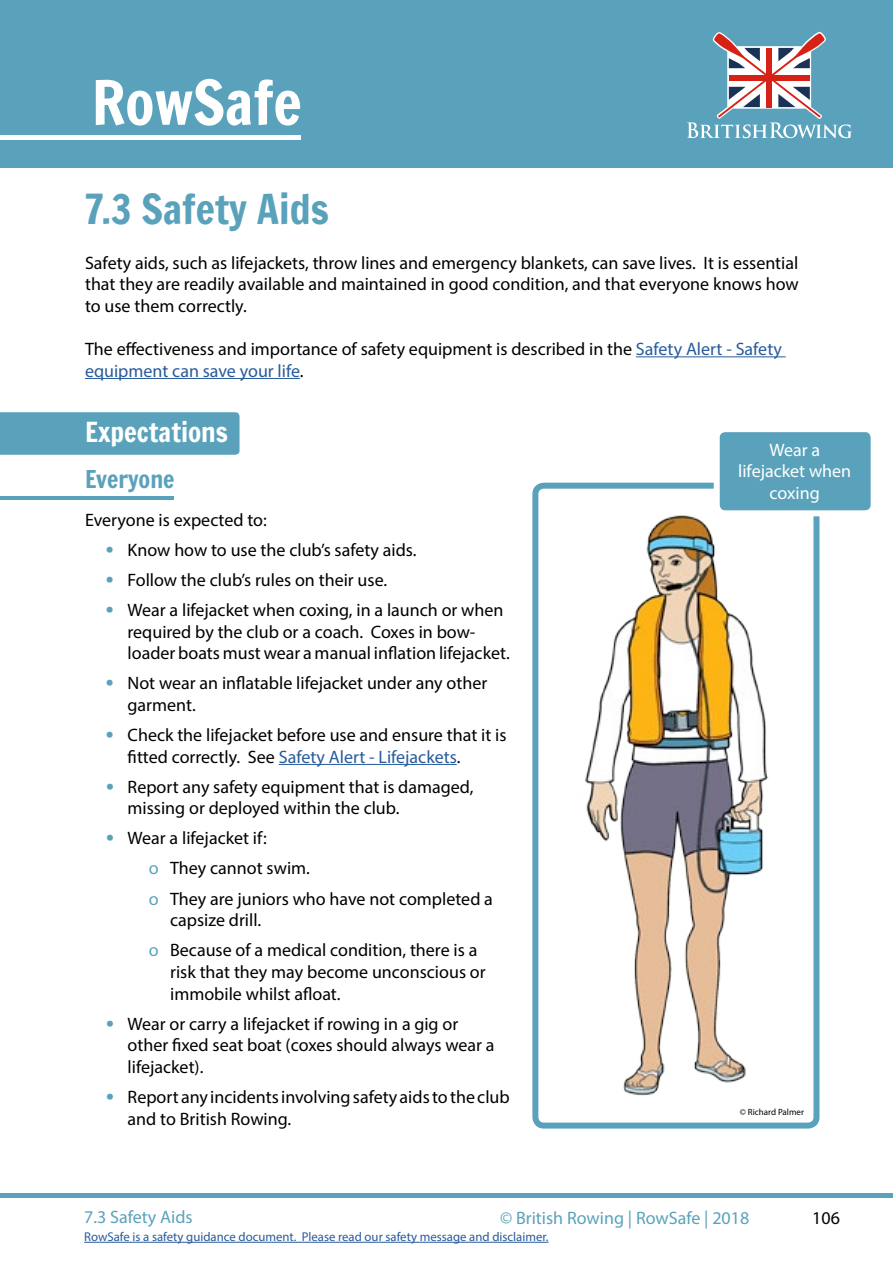
<style>
.page{position:relative;width:893px;height:1263px;background:#fff}
.page>*{position:absolute;margin:0;border:0;box-sizing:border-box;transform-origin:0 0}
.t1{font:60px "Francois One";color:#fff}
.t2{font:40.5px "Francois One";color:#5aa2bb}
.t3{font:27px "Francois One";color:#fff}
.t4{font:24px "Francois One";color:#5aa2bb}
.t5{font:18px/21.6px "Myriad Pro";color:#000}
.t6{font:18px "Myriad Pro";color:#5aa2bb}
.t7{font:18px/21.6px "Myriad Pro";color:#fff;text-align:center}
.t8{font:12.75px "Myriad Pro";color:#275b9b}
.t9{font:9px "Myriad Pro";color:#000}
.s1{color:#275b9b}
.s2{font-family:"Francois One";color:#5aa2bb}
.s3{color:#5aa2bb}
</style>
<div class="page">
<hr style="left:0;top:1193px;width:893px;height:4px;background:#5aa2bb">
<div style="left:0;top:0;width:893px;height:168px;background:#5aa2bb"></div>
<svg style="left:687px;top:32px;width:165px;height:106px"></svg>
<hr style="left:0;top:135px;width:301px;height:4px;background:#fff">
<hr style="left:84px;top:1242px;width:465px;height:1px;background:#275b9b">
<hr style="left:636px;top:356px;width:150px;height:1px;background:#275b9b">
<hr style="left:85px;top:378px;width:215px;height:1px;background:#275b9b">
<img style="left:553px;top:482px;width:216px;height:614px">
<div style="left:0;top:412px;width:240px;height:43px;background:#5aa2bb"></div>
<hr style="left:0;top:496px;width:174px;height:4px;background:#5aa2bb">
<hr style="left:279px;top:764px;width:178px;height:1px;background:#275b9b">
<div style="left:532px;top:483px;width:287px;height:645px;border:6px solid #5aa2bb;border-radius:9px"></div>
<div style="left:717px;top:429px;width:157px;height:84px;background:#5aa2bb;border-radius:9px"></div>
<div style="left:714px;top:426px;width:163px;height:90px;border:6px solid #fff;border-radius:9px"></div>
<h1 class="t1" style="left:92px;top:59px;width:211px">RowSafe</h1>
<h2 class="t2" style="left:85px;top:180px;width:246px">7.3 Safety Aids</h2>
<p class="t5" style="left:85px;top:252px;width:715px;text-align:justify">Safety aids, such as lifejackets, throw lines and emergency blankets, can save lives. It is essential that they are readily available and maintained in good condition, and that everyone knows how to use them correctly.</p>
<p class="t5" style="left:85px;top:338px;width:698px">The effectiveness and importance of safety equipment is described in the <span class="s1">Safety Alert - Safety equipment can save your life</span>.</p>
<h3 class="t3" style="left:85px;top:413px;width:145px">Expectations</h3>
<h3 class="t4" style="left:85px;top:462px;width:91px">Everyone</h3>
<p class="t5" style="left:85px;top:508px;width:183px">Everyone is expected to:</p>
<p class="t5" style="left:106px;top:539px;width:312px"><span class="s2">•</span> Know how to use the club’s safety aids.</p>
<p class="t5" style="left:106px;top:569px;width:282px"><span class="s2">•</span> Follow the club’s rules on their use.</p>
<p class="t5" style="left:128px;top:599px;width:384px;text-indent:-21px"><span class="s2">•</span> Wear a lifejacket when coxing, in a launch or when required by the club or a coach. Coxes in bow&shy;loader boats must wear a manual inflation lifejacket.</p>
<p class="t5" style="left:128px;top:672px;width:361px;text-indent:-21px"><span class="s2">•</span> Not wear an inflatable lifejacket under any other garment.</p>
<p class="t5" style="left:128px;top:724px;width:380px;text-indent:-21px"><span class="s2">•</span> Check the lifejacket before use and ensure that it is fitted correctly. See <span class="s1">Safety Alert - Lifejackets</span>.</p>
<p class="t5" style="left:128px;top:775px;width:347px;text-indent:-21px"><span class="s2">•</span> Report any safety equipment that is damaged, missing or deployed within the club.</p>
<p class="t5" style="left:149px;top:823px;width:346px;line-height:30.2px;text-indent:-43px"><span class="s2">•</span> Wear a lifejacket if:<br><span class="s3">o</span> They cannot swim.<br><span class="s3">o</span> They are juniors who have not completed a</p>
<p class="t5" style="left:149px;top:905px;width:330px;line-height:30.2px;text-indent:21px">capsize drill.<br><span class="s3">o</span> Because of a medical condition, there is a</p>
<p class="t5" style="left:170px;top:961px;width:317px">risk that they may become unconscious or immobile whilst afloat.</p>
<p class="t5" style="left:128px;top:1012px;width:368px;text-indent:-21px"><span class="s2">•</span> Wear or carry a lifejacket if rowing in a gig or other fixed seat boat (coxes should always wear a lifejacket).</p>
<p class="t5" style="left:128px;top:1086px;width:384px;text-indent:-21px"><span class="s2">•</span> Report any incidents involving safety aids to the club and to British Rowing.</p>
<p class="t7" style="left:738px;top:439px;width:115px">Wear a lifejacket when coxing</p>
<p class="t9" style="left:740px;top:1106px;width:66px">© Richard Palmer</p>
<p class="t6" style="left:84px;top:1206px;width:110px">7.3 Safety Aids</p>
<p class="t6" style="left:500px;top:1207px;width:251px">© British Rowing | RowSafe | 2018</p>
<p class="t5" style="left:812px;top:1207px;width:29px">106</p>
<p class="t8" style="left:84px;top:1229px;width:466px">RowSafe is a safety guidance document. Please read our safety message and disclaimer.</p>
</div>
